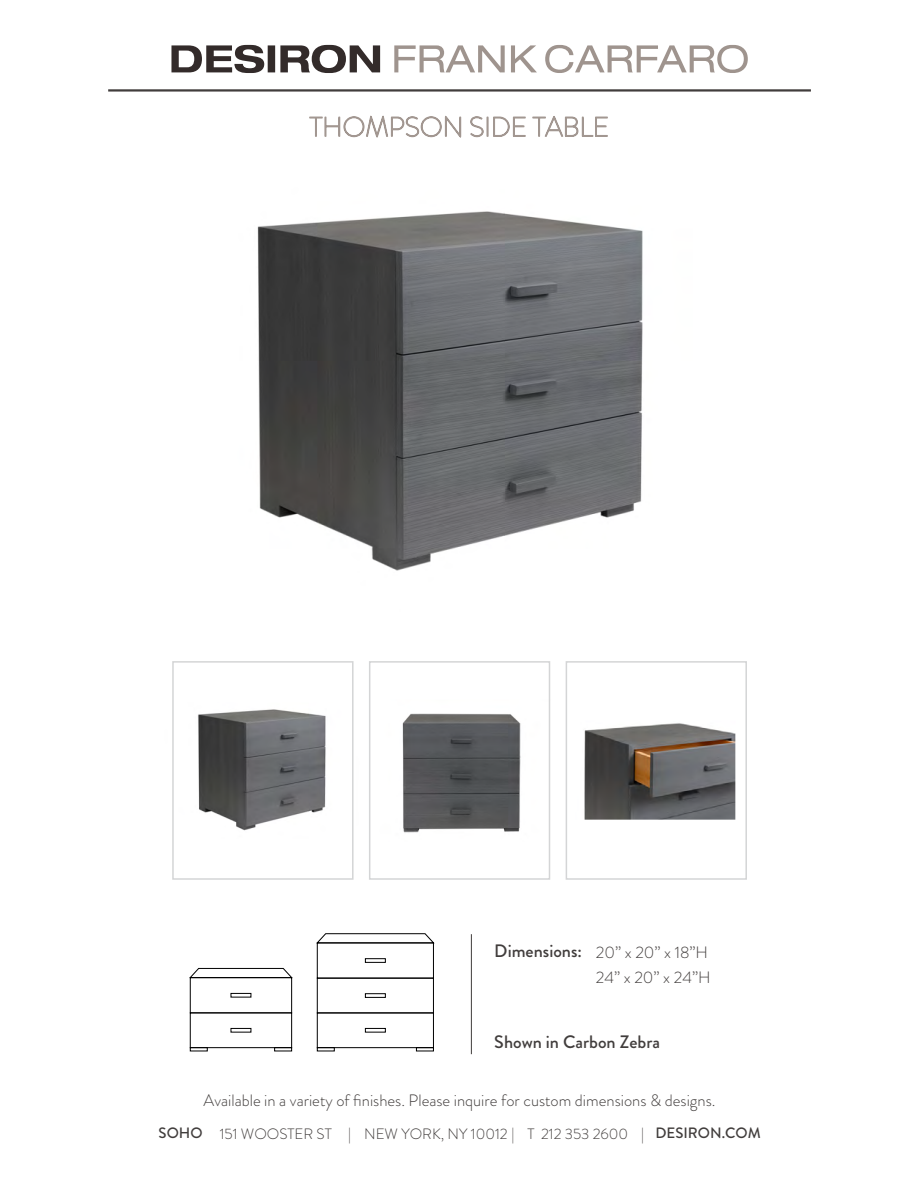
<style>
.page{position:relative;width:919px;height:1188px;background:#fff}
.page>*{position:absolute;margin:0;border:0;box-sizing:border-box;transform-origin:0 0}
.t1{font:500 18px "Brandon Grotesque";color:#413d3c}
.t2{font:300 16.5px/25.2px "Brandon Grotesque";color:#413d3c}
.t3{font:300 15px "Brandon Grotesque";color:#413d3c}
.s1{font-weight:500}
</style>
<div class="page">
<img style="left:198px;top:702px;width:156px;height:136px">
<img style="left:402px;top:699px;width:149px;height:142px">
<img style="left:584px;top:723px;width:151px;height:97px">
<img style="left:257px;top:211px;width:386px;height:360px">
<svg style="left:470px;top:934px;width:2px;height:121px"></svg>
<svg style="left:394px;top:45px;width:110px;height:27px"></svg>
<svg style="left:511px;top:45px;width:25px;height:27px"></svg>
<svg style="left:545px;top:45px;width:202px;height:28px"></svg>
<svg style="left:171px;top:45px;width:93px;height:28px"></svg>
<div style="left:267px;top:45px;width:8px;height:27px;background:#332b2a"></div>
<svg style="left:280px;top:45px;width:100px;height:28px"></svg>
<svg style="left:108px;top:89px;width:703px;height:3px;background:#706c6c"></svg>
<svg style="left:309px;top:115px;width:152px;height:23px"></svg>
<svg style="left:470px;top:116px;width:138px;height:22px"></svg>
<div style="left:172px;top:661px;width:181px;height:219px;border:2px solid #d4d5d6"></div>
<div style="left:369px;top:661px;width:181px;height:219px;border:2px solid #d4d5d6"></div>
<div style="left:565px;top:661px;width:181px;height:219px;border:2px solid #d4d5d6"></div>
<div style="left:365px;top:958px;width:20px;height:5px;border:1px solid #000"></div>
<div style="left:317px;top:978px;width:116px;height:35px;border:1px solid #000"></div>
<div style="left:365px;top:993px;width:20px;height:5px;border:1px solid #000"></div>
<div style="left:317px;top:1013px;width:116px;height:35px;border:1px solid #000"></div>
<div style="left:365px;top:1028px;width:20px;height:5px;border:1px solid #000"></div>
<div style="left:317px;top:1047px;width:17px;height:4px;border:1px solid #000"></div>
<div style="left:416px;top:1047px;width:17px;height:4px;border:1px solid #000"></div>
<svg style="left:316px;top:933px;width:118px;height:11px"></svg>
<div style="left:190px;top:977px;width:102px;height:36px;border:1px solid #000"></div>
<div style="left:230px;top:993px;width:21px;height:4px;border:1px solid #000"></div>
<div style="left:190px;top:1013px;width:102px;height:35px;border:1px solid #000"></div>
<div style="left:230px;top:1028px;width:21px;height:5px;border:1px solid #000"></div>
<div style="left:190px;top:1047px;width:17px;height:4px;border:1px solid #000"></div>
<div style="left:274px;top:1047px;width:18px;height:4px;border:1px solid #000"></div>
<svg style="left:189px;top:968px;width:103px;height:10px"></svg>
<p class="t1" style="left:494px;top:938px;width:89px">Dimensions:</p>
<p class="t2" style="left:595px;top:940px;width:116px">20” x 20” x 18”H<br>24” x 20” x 24”H</p>
<p class="t1" style="left:494px;top:1030px;width:167px">Shown in Carbon Zebra</p>
<p class="t2" style="left:203px;top:1088px;width:513px">Available in a variety of finishes. Please inquire for custom dimensions &amp; designs.</p>
<p class="t3" style="left:158px;top:1123px;width:603px"><span class="s1">SOHO</span> 151 WOOSTER ST | NEW YORK, NY 10012 | T 212 353 2600 | <span class="s1">DESIRON.COM</span></p>
</div>
